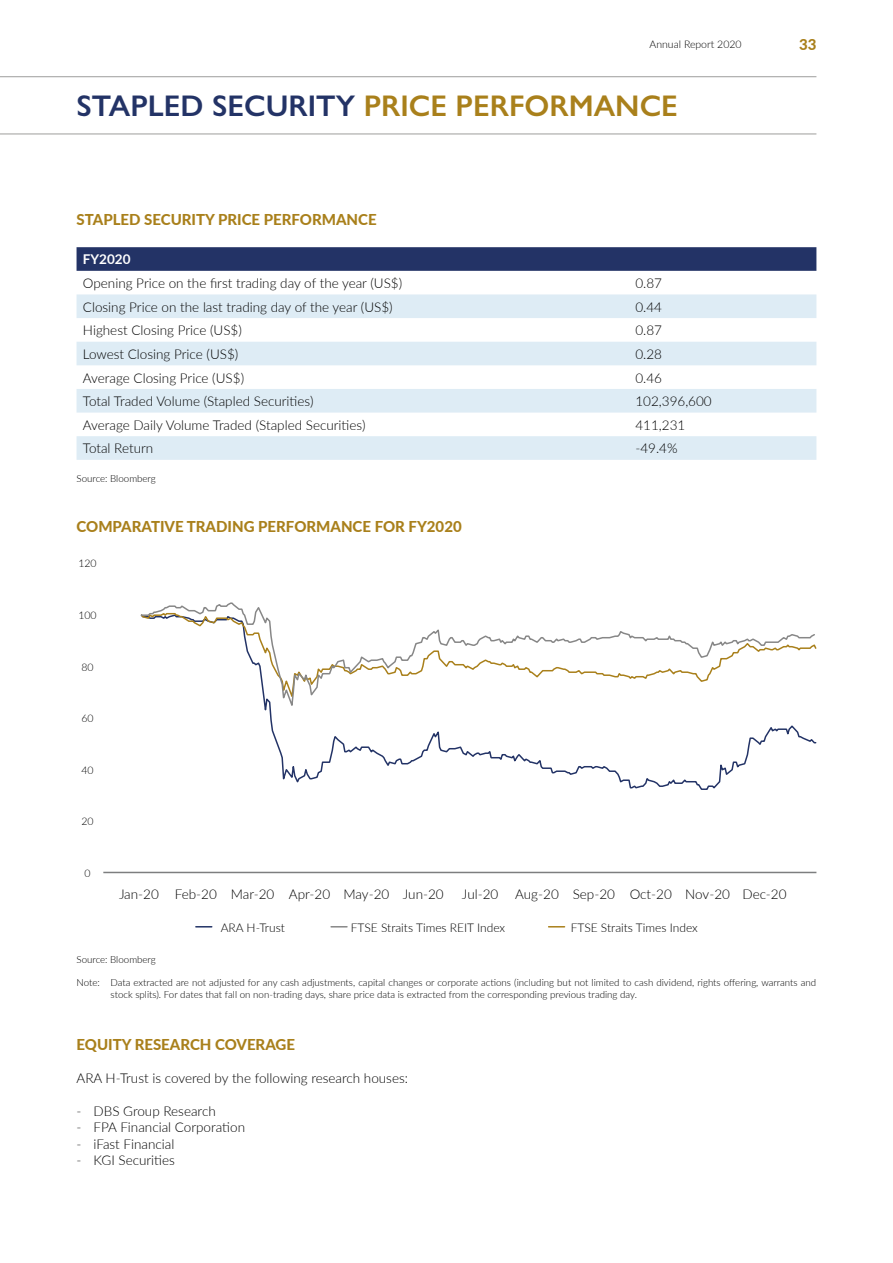
<style>
.page{position:relative;width:893px;height:1263px;background:#fff}
.page>*{position:absolute;margin:0;border:0;box-sizing:border-box;transform-origin:0 0}
.t1{font:600 30px "Gill Sans Nova";color:#a9801b}
.t2{font:800 15px "Lato";color:#a9801b}
.t3{font:300 13.5px "Lato";color:#000}
.t4{font:700 13.5px "Lato";color:#fff}
.t5{font:300 12px "Lato";color:#000}
.t6{font:300 10.5px "Lato";color:#000}
.t7{font:300 9.75px/11.7px "Lato";color:#000}
.s1{color:#233366}
</style>
<div class="page">
<svg style="left:77px;top:247px;width:739px;height:24px;background:#263668"></svg>
<svg style="left:77px;top:294px;width:739px;height:166px;fill:#deecf5"></svg>
<svg style="left:269px;top:712px;width:548px;height:78px"></svg>
<svg style="left:140px;top:602px;width:676px;height:110px"></svg>
<hr style="left:103px;top:872px;width:713px;height:1px;background:#7d7e7f">
<svg style="left:196px;top:926px;width:16px;height:1px"></svg>
<svg style="left:331px;top:926px;width:16px;height:1px"></svg>
<svg style="left:549px;top:926px;width:16px;height:1px"></svg>
<hr style="left:0;top:134px;width:816px;height:1px;background:#9d9d9c">
<hr style="left:0;top:76px;width:816px;height:1px;background:#9d9d9c">
<p class="t6" style="left:650px;top:37px;width:94px">Annual Report 2020</p>
<p class="t2" style="left:799px;top:34px;width:19px">33</p>
<h1 class="t1" style="left:77px;top:88px;width:603px"><span class="s1">STAPLED SECURITY</span> PRICE PERFORMANCE</h1>
<p class="t2" style="left:77px;top:208px;width:302px">STAPLED SECURITY PRICE PERFORMANCE</p>
<p class="t4" style="left:83px;top:250px;width:49px">FY2020</p>
<p class="t3" style="left:83px;top:274px;width:321px">Opening Price on the first trading day of the year (US$)</p>
<p class="t3" style="left:635px;top:274px;width:28px">0.87</p>
<p class="t3" style="left:83px;top:297px;width:311px">Closing Price on the last trading day of the year (US$)</p>
<p class="t3" style="left:635px;top:297px;width:28px">0.44</p>
<p class="t3" style="left:83px;top:321px;width:161px">Highest Closing Price (US$)</p>
<p class="t3" style="left:635px;top:321px;width:28px">0.87</p>
<p class="t3" style="left:83px;top:345px;width:157px">Lowest Closing Price (US$)</p>
<p class="t3" style="left:635px;top:345px;width:28px">0.28</p>
<p class="t3" style="left:83px;top:368px;width:163px">Average Closing Price (US$)</p>
<p class="t3" style="left:635px;top:368px;width:28px">0.46</p>
<p class="t3" style="left:83px;top:392px;width:232px">Total Traded Volume (Stapled Securities)</p>
<p class="t3" style="left:635px;top:392px;width:78px">102,396,600</p>
<p class="t3" style="left:83px;top:416px;width:284px">Average Daily Volume Traded (Stapled Securities)</p>
<p class="t3" style="left:635px;top:416px;width:51px">411,231</p>
<p class="t3" style="left:83px;top:439px;width:72px">Total Return</p>
<p class="t3" style="left:635px;top:439px;width:44px">-49.4%</p>
<p class="t7" style="left:77px;top:472px;width:81px">Source: Bloomberg</p>
<p class="t2" style="left:77px;top:515px;width:387px">COMPARATIVE TRADING PERFORMANCE FOR FY2020</p>
<p class="t6" style="left:78px;top:556px;width:20px">120</p>
<p class="t6" style="left:78px;top:608px;width:20px">100</p>
<p class="t6" style="left:82px;top:660px;width:14px">80</p>
<p class="t6" style="left:82px;top:711px;width:14px">60</p>
<p class="t6" style="left:82px;top:763px;width:14px">40</p>
<p class="t6" style="left:82px;top:814px;width:14px">20</p>
<p class="t6" style="left:85px;top:866px;width:8px">0</p>
<p class="t3" style="left:119px;top:884px;width:326px">Jan-20 Feb-20 Mar-20 Apr-20 May-20 Jun-20</p>
<p class="t3" style="left:462px;top:884px;width:326px">Jul-20 Aug-20 Sep-20 Oct-20 Nov-20 Dec-20</p>
<p class="t5" style="left:221px;top:919px;width:66px">ARA H-Trust</p>
<p class="t5" style="left:351px;top:919px;width:156px">FTSE Straits Times REIT Index</p>
<p class="t5" style="left:571px;top:919px;width:129px">FTSE Straits Times Index</p>
<p class="t7" style="left:77px;top:953px;width:81px">Source: Bloomberg</p>
<p class="t7" style="left:111px;top:976px;width:707px;text-indent:-34px">Note: Data extracted are not adjusted for any cash adjustments, capital changes or corporate actions (including but not limited to cash dividend, rights offering, warrants and stock splits). For dates that fall on non-trading days, share price data is extracted from the corresponding previous trading day.</p>
<p class="t2" style="left:77px;top:1033px;width:220px">EQUITY RESEARCH COVERAGE</p>
<p class="t3" style="left:77px;top:1068px;width:333px">ARA H-Trust is covered by the following research houses:</p>
<p class="t3" style="left:77px;top:1101px;width:141px">- DBS Group Research</p>
<p class="t3" style="left:77px;top:1118px;width:170px">- FPA Financial Corporation</p>
<p class="t3" style="left:77px;top:1134px;width:99px">- iFast Financial</p>
<p class="t3" style="left:77px;top:1151px;width:100px">- KGI Securities</p>
</div>
